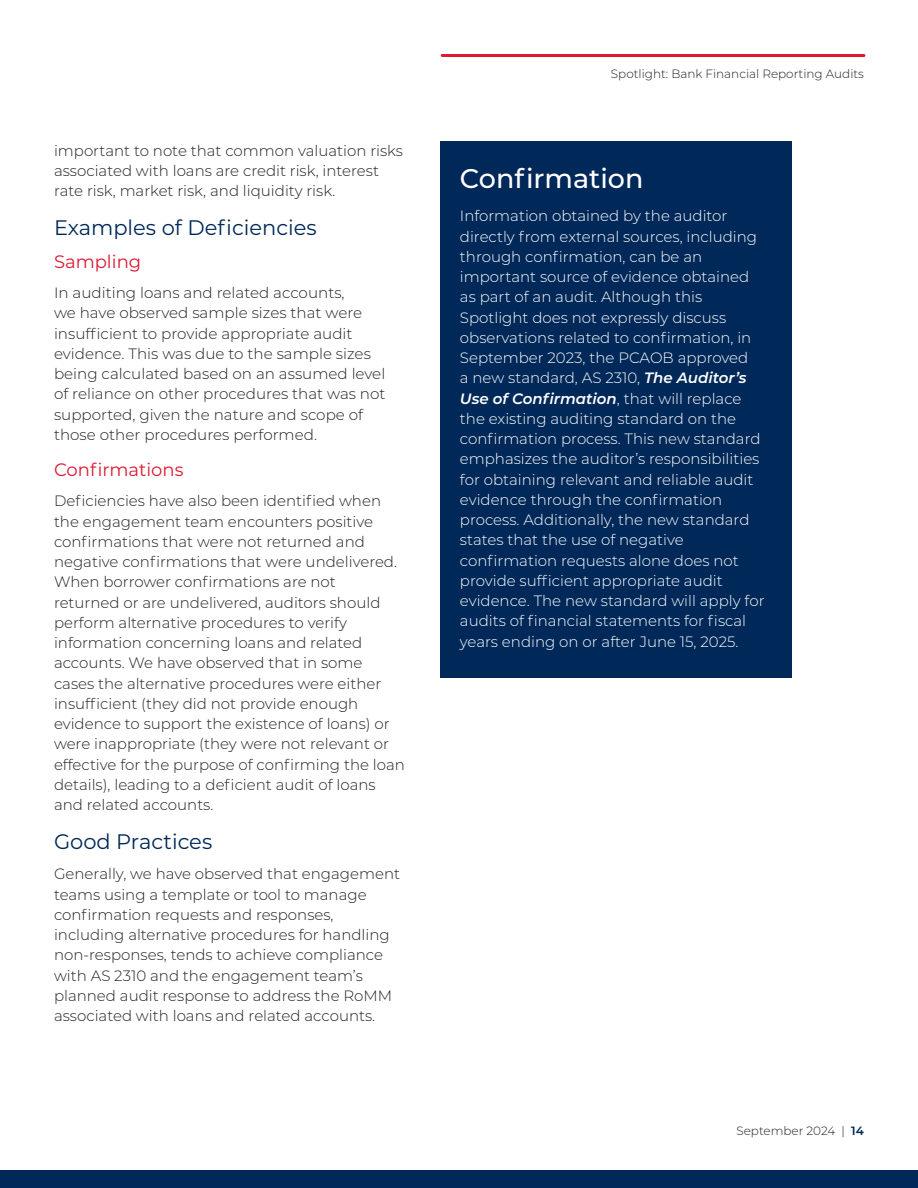
<style>
.page{position:relative;width:918px;height:1188px;background:#fff}
.page>*{position:absolute;margin:0;border:0;box-sizing:border-box;transform-origin:0 0}
.Call_Out_Header{font:500 27px "Montserrat";color:#fff}
.Header_3{font:21px "Montserrat";color:#002858}
.Header_4{font:18px "Montserrat";color:#dc1a32}
.Body_Copy{font:300 15px/20.2px "Montserrat";color:#231f20}
.Body_Copy-2{font:300 15px/20.2px "Montserrat";color:#fff}
.t1{font:300 12px "Montserrat";color:#231f20}
.s1{font-weight:600;font-style:italic}
.s2{font-weight:600;color:#002858}
</style>
<div class="page">
<hr style="left:442px;top:54px;width:422px;height:3px;background:#dc1a32">
<div style="left:0;top:1170px;width:918px;height:18px;background:#002858"></div>
<div style="left:440px;top:141px;width:352px;height:537px;background:#002858"></div>
<p class="Body_Copy" style="left:54px;top:140px;width:350px">important to note that common valuation risks associated with loans are credit risk, interest rate risk, market risk, and liquidity risk.</p>
<p class="Header_3" style="left:54px;top:213px;width:264px">Examples of Deficiencies</p>
<p class="Header_4" style="left:54px;top:249px;width:89px">Sampling</p>
<p class="Body_Copy" style="left:54px;top:282px;width:333px">In auditing loans and related accounts,<br>we have observed sample sizes that were insufficient to provide appropriate audit evidence. This was due to the sample sizes being calculated based on an assumed level of reliance on other procedures that was not supported, given the nature and scope of those other procedures performed.</p>
<p class="Header_4" style="left:54px;top:457px;width:131px">Confirmations</p>
<p class="Body_Copy" style="left:54px;top:490px;width:352px">Deficiencies have also been identified when the engagement team encounters positive confirmations that were not returned and negative confirmations that were undelivered.<br>When borrower confirmations are not returned or are undelivered, auditors should perform alternative procedures to verify information concerning loans and related accounts. We have observed that in some cases the alternative procedures were either insufficient (they did not provide enough evidence to support the existence of loans) or were inappropriate (they were not relevant or effective for the purpose of confirming the loan details), leading to a deficient audit of loans and related accounts.</p>
<p class="Header_3" style="left:54px;top:827px;width:160px">Good Practices</p>
<p class="Body_Copy" style="left:54px;top:863px;width:348px">Generally, we have observed that engagement teams using a template or tool to manage confirmation requests and responses, including alternative procedures for handling non-responses, tends to achieve compliance with AS 2310 and the engagement team’s planned audit response to address the RoMM associated with loans and related accounts.</p>
<p class="t1" style="left:611px;top:66px;width:255px">Spotlight: Bank Financial Reporting Audits</p>
<p class="Call_Out_Header" style="left:460px;top:159px;width:185px">Confirmation</p>
<p class="Body_Copy-2" style="left:460px;top:205px;width:306px">Information obtained by the auditor directly from external sources, including through confirmation, can be an important source of evidence obtained as part of an audit. Although this Spotlight does not expressly discuss observations related to confirmation, in September 2023, the PCAOB approved<br>a new standard, AS 2310, <span class="s1">The Auditor’s Use of Confirmation</span>, that will replace the existing auditing standard on the confirmation process. This new standard emphasizes the auditor’s responsibilities for obtaining relevant and reliable audit evidence through the confirmation process. Additionally, the new standard states that the use of negative confirmation requests alone does not provide sufficient appropriate audit evidence. The new standard will apply for audits of financial statements for fiscal years ending on or after June 15, 2025.</p>
<p class="t1" style="left:736px;top:1123px;width:129px">September 2024 | <span class="s2">14</span></p>
</div>
